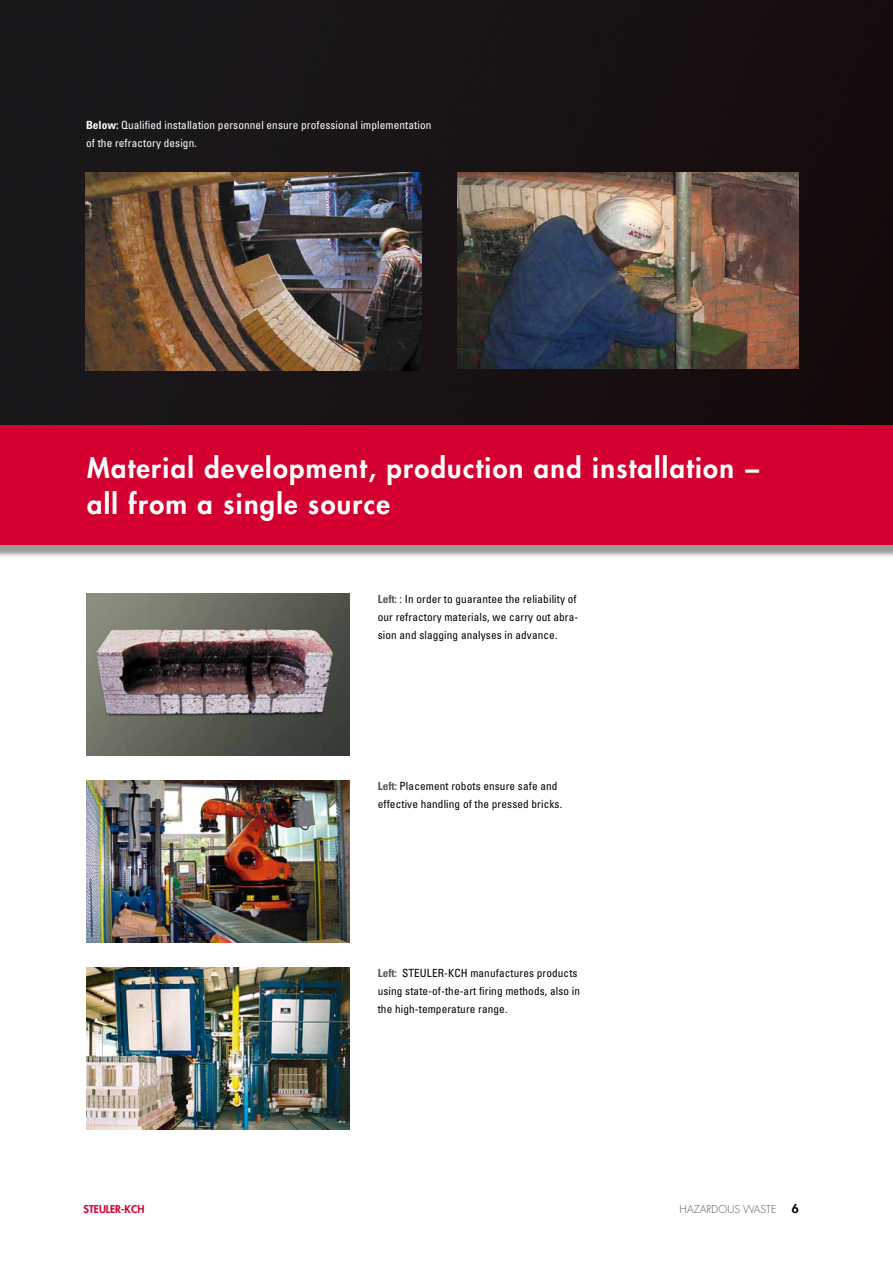
<style>
.page{position:relative;width:893px;height:1263px;background:#fff}
.page>*{position:absolute;margin:0;border:0;box-sizing:border-box;transform-origin:0 0}
.t1{font:800 27px/36px "Futura";letter-spacing:.05em;color:#fff}
.t2{font:800 12px "Futura";color:#000}
.t3{font:condensed 11.25px/18px "Univers";letter-spacing:.01em;color:#000}
.t4{font:condensed 11.25px/18px "Univers";letter-spacing:.01em;color:#fff}
.t5{font:300 10.5px "Futura";color:#58585a}
.t6{font:800 10.5px "Futura";color:#d40032}
.s1{font-weight:700}
.s2{font-weight:700;color:#58585a}
</style>
<div class="page">
<img style="left:0;top:0;width:893px;height:425px">
<div style="left:0;top:430px;width:893px;height:128px;background:#000;opacity:.4"></div>
<div style="left:0;top:425px;width:893px;height:119px;background:#d40032"></div>
<img style="left:85px;top:172px;width:337px;height:198px">
<img style="left:458px;top:172px;width:341px;height:197px">
<img style="left:86px;top:781px;width:264px;height:161px">
<img style="left:86px;top:968px;width:264px;height:161px">
<img style="left:86px;top:594px;width:264px;height:161px">
<p class="t4" style="left:86px;top:116px;width:347px"><span class="s1">Below:</span> Qualified installation personnel ensure professional implementation of the refractory design.</p>
<h1 class="t1" style="left:87px;top:449px;width:674px">Material development, production and installation − all from a single source</h1>
<p class="t3" style="left:378px;top:589px;width:202px"><span class="s2">Left:</span> : In order to guarantee the reliability of our refractory materials, we carry out abra&shy;sion and slagging analyses in advance.</p>
<p class="t3" style="left:378px;top:776px;width:186px"><span class="s2">Left:</span> Placement robots ensure safe and effective handling of the pressed bricks.</p>
<p class="t3" style="left:378px;top:964px;width:204px"><span class="s2">Left:</span> STEULER-KCH manufactures products using state-of-the-art firing methods, also in the high-temperature range.</p>
<p class="t6" style="left:84px;top:1202px;width:62px">STEULER-KCH</p>
<p class="t5" style="left:679px;top:1202px;width:98px">HAZAR DOUS WASTE</p>
<p class="t2" style="left:792px;top:1200px;width:8px">6</p>
</div>
